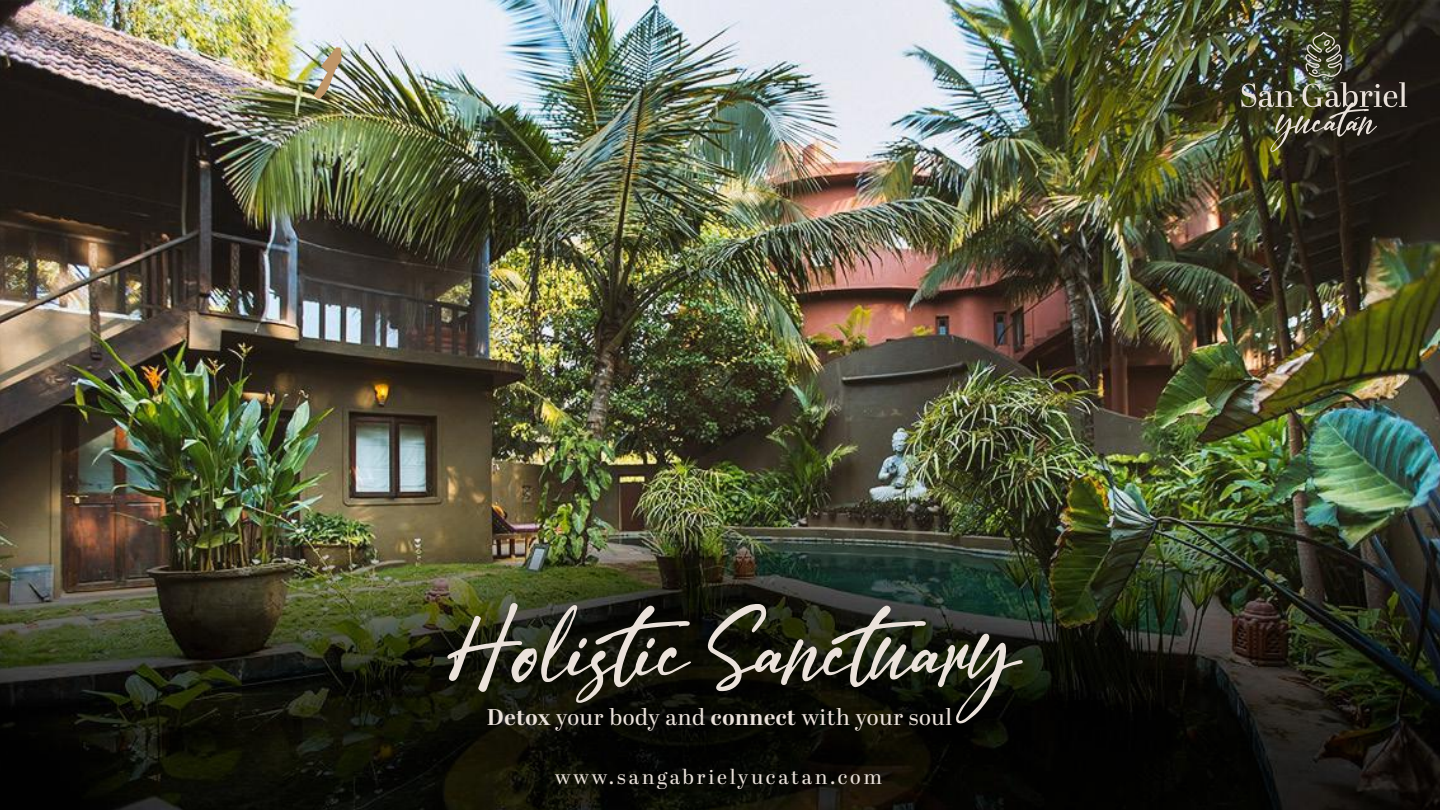
<style>
.page{position:relative;width:1440px;height:810px;background:#fff}
.page>*{position:absolute;margin:0;border:0;box-sizing:border-box;transform-origin:0 0}
.t1{font:156.25px "Jolly DEMO";color:#ebe2db}
.t2{font:22.62px "Abril Display";letter-spacing:.025em;color:#ebe2db}
.t3{font:20.25px "Abril Display";letter-spacing:.14em;color:#e9e1da}
.s1{font-weight:700}
</style>
<div class="page">
<img style="left:0;top:0;width:1440px;height:810px">
<img style="left:314px;top:47px;width:29px;height:52px">
<img style="left:1241px;top:32px;width:166px;height:120px">
<h1 class="t1" style="left:447px;top:594px;width:570px">Holistic Sanctuary</h1>
<p class="t2" style="left:487px;top:702px;width:466px"><span class="s1">Detox</span> your body and <span class="s1">connect</span> with your soul</p>
<p class="t3" style="left:555px;top:763px;width:328px">www.sangabrielyucatan.com</p>
</div>
